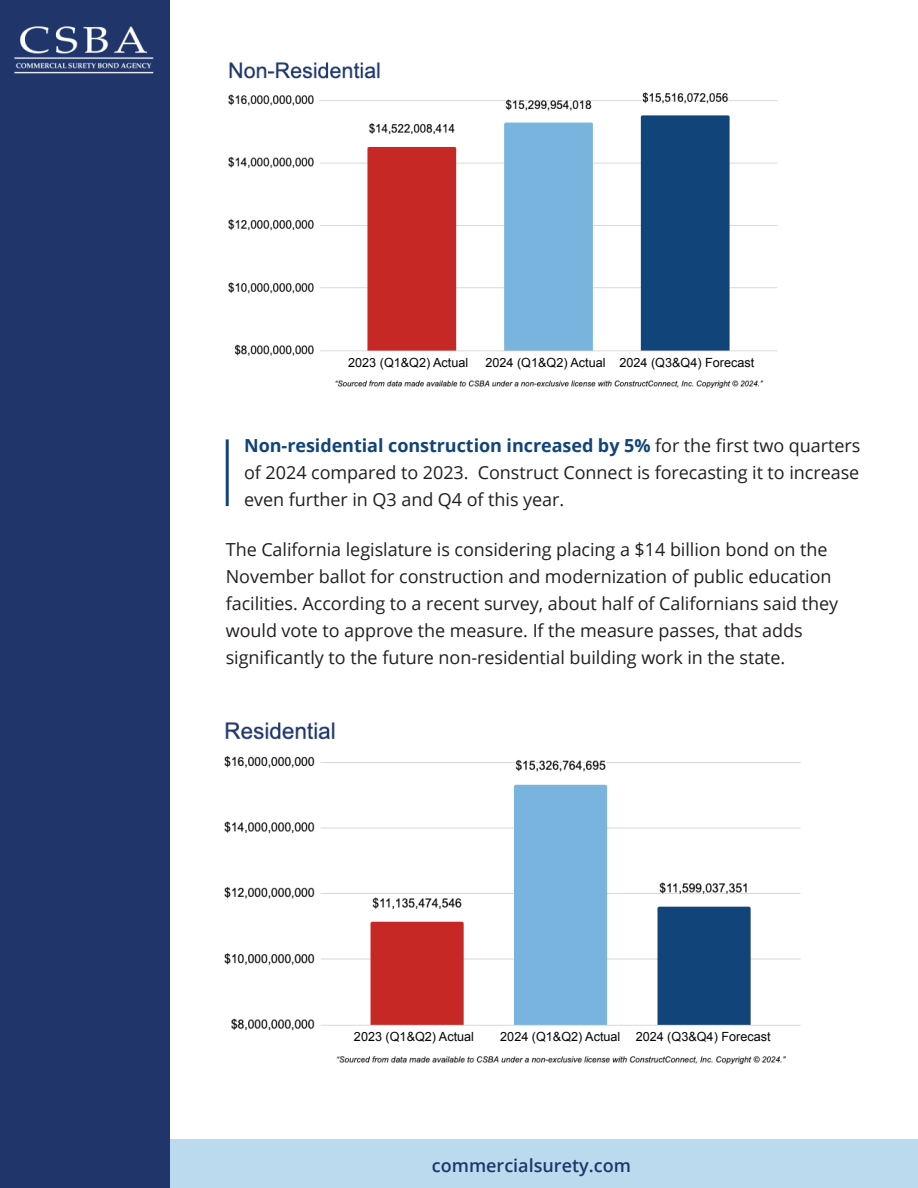
<style>
.page{position:relative;width:918px;height:1188px;background:#fff}
.page>*{position:absolute;margin:0;border:0;box-sizing:border-box;transform-origin:0 0}
.t1{font:18px/27px "Open Sans";letter-spacing:-.005em;color:#231f20;text-align:justify}
.t2{font:600 18px "Open Sans";color:#20366b}
.t3{font:12.6px "Arial";color:#040503}
.s1{font-weight:700;color:#114478}
</style>
<div class="page">
<img style="left:228px;top:62px;width:550px;height:327px">
<div style="left:0;top:1139px;width:918px;height:49px;background:#bcdaee"></div>
<div style="left:0;top:0;width:169px;height:1188px;background:#20366b"></div>
<img style="left:14px;top:26px;width:139px;height:48px">
<img style="left:224px;top:722px;width:577px;height:343px">
<hr style="left:226px;top:439px;width:3px;height:67px;background:#114478">
<div style="left:368px;top:352px;width:84px;height:16px;background:#fff"></div>
<div style="left:508px;top:352px;width:84px;height:16px;background:#fff"></div>
<div style="left:640px;top:353px;width:84px;height:16px;background:#fff"></div>
<div style="left:354px;top:1028px;width:130px;height:16px;background:#fff"></div>
<div style="left:499px;top:1028px;width:122px;height:16px;background:#fff"></div>
<div style="left:637px;top:1028px;width:137px;height:16px;background:#fff"></div>
<p class="t3" style="left:348px;top:355px;width:122px">2023 (Q1&amp;Q2) Actual</p>
<p class="t3" style="left:485px;top:355px;width:270px">2024 (Q1&amp;Q2) Actual 2024 (Q3&amp;Q4) Forecast</p>
<p class="t1" style="left:244px;top:432px;width:618px"><span class="s1">Non-residential construction increased by 5%</span> for the first two quarters of 2024 compared to 2023. Construct Connect is forecasting it to increase even further in Q3 and Q4 of this year.</p>
<p class="t1" style="left:226px;top:535px;width:614px;text-align:left">The California legislature is considering placing a $14 billion bond on the November ballot for construction and modernization of public education facilities. According to a recent survey, about half of Californians said they would vote to approve the measure. If the measure passes, that adds significantly to the future non-residential building work in the state.</p>
<p class="t3" style="left:354px;top:1029px;width:122px">2023 (Q1&amp;Q2) Actual</p>
<p class="t3" style="left:500px;top:1029px;width:272px">2024 (Q1&amp;Q2) Actual 2024 (Q3&amp;Q4) Forecast</p>
<p class="t2" style="left:432px;top:1153px;width:200px">commercialsurety.com</p>
</div>
